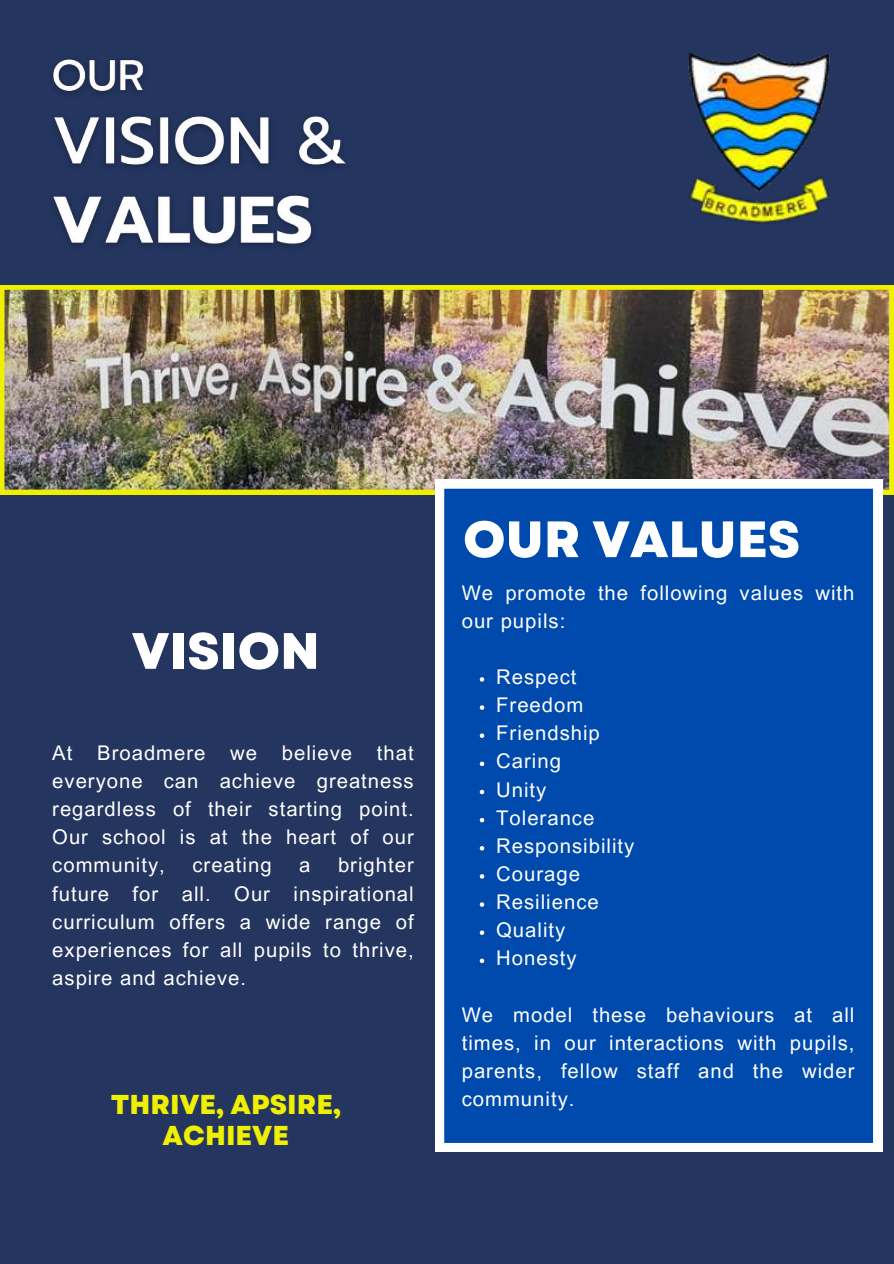
<style>
.page{position:relative;width:894px;height:1264px;background:#fff}
.page>*{position:absolute;margin:0;border:0;box-sizing:border-box;transform-origin:0 0}
.t1{font:800 51px "Garet";color:#fff}
.t2{font:800 27.3px/32px "Garet";color:#efef02;text-align:center}
.t3{font:20.25px/28.2px "Arial MT Pro";letter-spacing:.05em;color:#fff;text-align:justify}
</style>
<div class="page">
<div style="left:0;top:0;width:893px;height:1263px;background:#24355f"></div>
<img style="left:0;top:285px;width:893px;height:209px">
<div style="left:435px;top:479px;width:446px;height:672px;background:#004aad"></div>
<img style="left:52px;top:59px;width:294px;height:188px">
<svg style="left:479px;top:677px;width:5px;height:4px"></svg>
<svg style="left:479px;top:705px;width:5px;height:4px"></svg>
<svg style="left:479px;top:733px;width:5px;height:5px"></svg>
<svg style="left:479px;top:761px;width:5px;height:5px"></svg>
<svg style="left:479px;top:789px;width:5px;height:5px"></svg>
<svg style="left:479px;top:817px;width:5px;height:5px"></svg>
<svg style="left:479px;top:846px;width:5px;height:4px"></svg>
<svg style="left:479px;top:874px;width:5px;height:4px"></svg>
<svg style="left:479px;top:902px;width:5px;height:4px"></svg>
<svg style="left:479px;top:930px;width:5px;height:4px"></svg>
<svg style="left:479px;top:958px;width:5px;height:5px"></svg>
<img style="left:688px;top:52px;width:142px;height:172px">
<h1 class="t1" style="left:132px;top:614px;width:189px">VISION</h1>
<p class="t3" style="left:52px;top:741px;width:363px">At Broadmere we believe that everyone can achieve greatness regardless of their starting point.<br>Our school is at the heart of our community,</p>
<p class="t3" style="left:52px;top:853px;width:363px;text-indent:286px">brighter future for all. Our inspirational curriculum offers a wide range of experiences for all pupils to thrive, aspire and achieve.</p>
<p class="t3" style="left:192px;top:853px;width:81px">creating</p>
<p class="t3" style="left:299px;top:853px;width:13px">a</p>
<h2 class="t2" style="left:111px;top:1088px;width:231px">THRIVE, APSIRE,<br>ACHIEVE</h2>
<h1 class="t1" style="left:463px;top:502px;width:338px">OUR VALUES</h1>
<p class="t3" style="left:461px;top:581px;width:394px">We promote the following values with our pupils:</p>
<p class="t3" style="left:496px;top:665px;width:140px;text-align:left">Respect<br>Freedom<br>Friendship<br>Caring<br>Unity<br>Tolerance<br>Responsibility<br>Courage<br>Resilience<br>Quality<br>Honesty</p>
<p class="t3" style="left:461px;top:1002px;width:394px">We model these behaviours at all times, in our interactions with pupils, parents, fellow staff and the wider community.</p>
</div>
